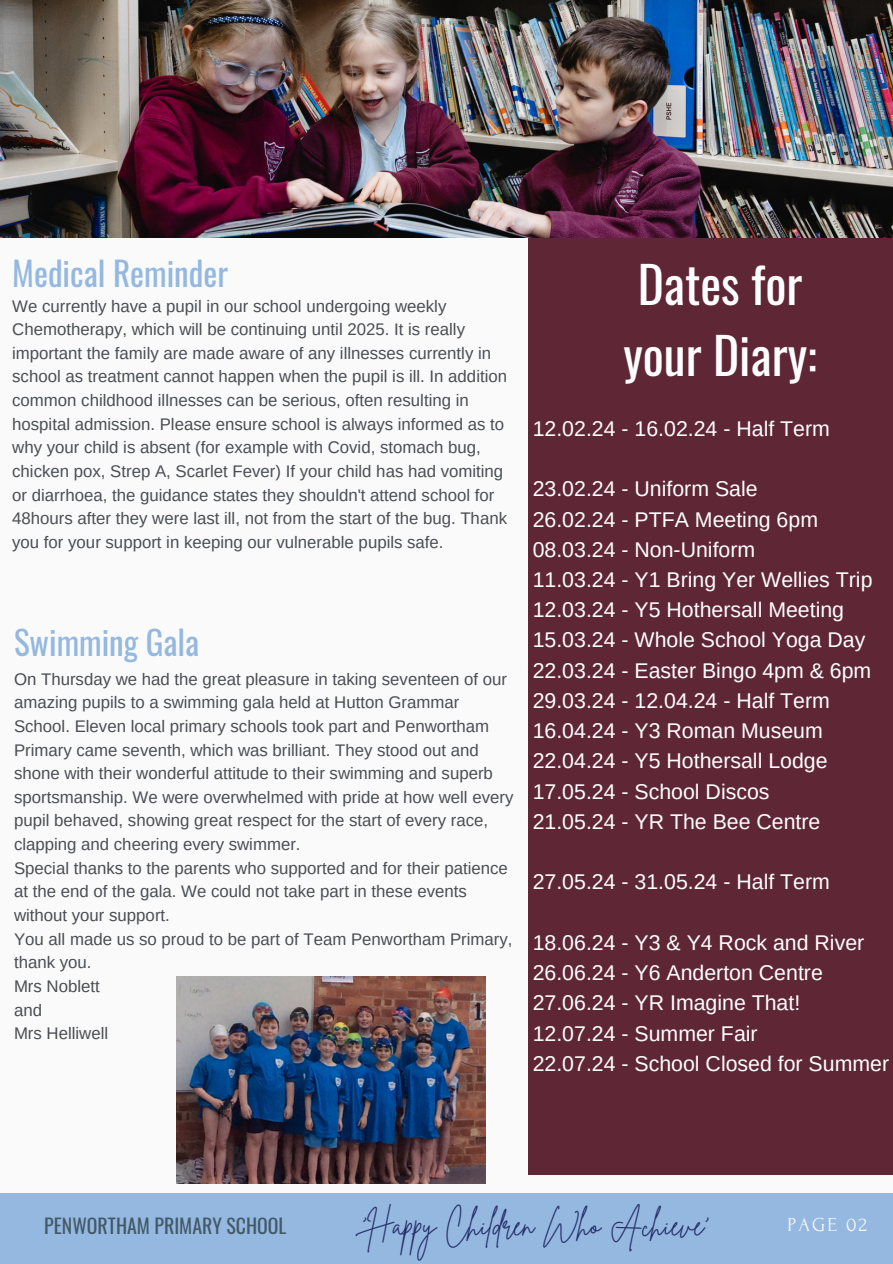
<style>
.page{position:relative;width:893px;height:1264px;background:#fff}
.page>*{position:absolute;margin:0;border:0;box-sizing:border-box;transform-origin:0 0}
.t1{font:49.65px/70.8px "Oswald";color:#fff}
.t2{font:33.15px "Oswald";color:#94b8e0}
.t3{font:30px "Brittany Signature";color:#272f69}
.t4{font:21.3px/30.2px "Arimo";color:#fff}
.t5{font:19.8px "Oswald";color:#435967}
.t6{font:19.8px "Forum";letter-spacing:.1em;color:#fafafa}
.t7{font:16.8px/23.7px "Arimo";color:#4a4d52}
</style>
<div class="page">
<div style="left:0;top:0;width:892px;height:1263px;background:#fafafa"></div>
<img style="left:0;top:0;width:892px;height:237px">
<div style="left:0;top:1193px;width:892px;height:70px;background:#94b8e0"></div>
<div style="left:528px;top:238px;width:364px;height:936px;background:#5f2736"></div>
<img style="left:176px;top:976px;width:310px;height:207px">
<h3 class="t2" style="left:12px;top:247px;width:217px">Medical Reminder</h3>
<h2 class="t7" style="left:12px;top:294px;width:496px">We currently have a pupil in our school undergoing weekly Chemotherapy, which will be continuing until 2025. It is really important the family are made aware of any illnesses currently in school as treatment cannot happen when the pupil is ill. In addition common childhood illnesses can be serious, often resulting in hospital admission. Please ensure school is always informed as to why your child is absent (for example with Covid, stomach bug, chicken pox, Strep A, Scarlet Fever) If your child has had vomiting or diarrhoea, the guidance states they shouldn't attend school for 48hours after they were last ill, not from the start of the bug. Thank you for your support in keeping our vulnerable pupils safe.</h2>
<h3 class="t2" style="left:14px;top:617px;width:187px">Swimming Gala</h3>
<h2 class="t7" style="left:14px;top:667px;width:501px">On Thursday we had the great pleasure in taking seventeen of our amazing pupils to a swimming gala held at Hutton Grammar School. Eleven local primary schools took part and Penwortham Primary came seventh, which was brilliant. They stood out and shone with their wonderful attitude to their swimming and superb sportsmanship. We were overwhelmed with pride at how well every pupil behaved, showing great respect for the start of every race, clapping and cheering every swimmer.</h2>
<p class="t7" style="left:14px;top:856px;width:495px">Special thanks to the parents who supported and for their patience at the end of the gala. We could not take part in these events without your support.</p>
<h2 class="t7" style="left:14px;top:926px;width:500px">You all made us so proud to be part of Team Penwortham Primary, thank you.</h2>
<p class="t7" style="left:14px;top:974px;width:87px">Mrs Noblett</p>
<p class="t7" style="left:14px;top:997px;width:30px">and</p>
<p class="t7" style="left:14px;top:1021px;width:96px">Mrs Helliwell</p>
<p class="t1" style="left:623px;top:247px;width:195px">Dates for your Diary:</p>
<h1 class="t4" style="left:532px;top:413px;width:299px">12.02.24 - 16.02.24 - Half Term</h1>
<h4 class="t4" style="left:532px;top:474px;width:341px">23.02.24 - Uniform Sale<br>26.02.24 - PTFA Meeting 6pm<br>08.03.24 - Non-Uniform<br>11.03.24 - Y1 Bring Yer Wellies Trip<br>12.03.24 - Y5 Hothersall Meeting<br>15.03.24 - Whole School Yoga Day<br>22.03.24 - Easter Bingo 4pm &amp; 6pm<br>29.03.24 - 12.04.24 - Half Term<br>16.04.24 - Y3 Roman Museum<br>22.04.24 - Y5 Hothersall Lodge<br>17.05.24 - School Discos<br>21.05.24 - YR The Bee Centre</h4>
<h4 class="t4" style="left:532px;top:866px;width:299px">27.05.24 - 31.05.24 - Half Term</h4>
<h4 class="t4" style="left:532px;top:927px;width:358px">18.06.24 - Y3 &amp; Y4 Rock and River<br>26.06.24 - Y6 Anderton Centre<br>27.06.24 - YR Imagine That!<br>12.07.24 - Summer Fair<br>22.07.24 - School Closed for Summer</h4>
<h4 class="t3" style="left:362px;top:1205px;width:347px">‘Happy Children Who Achieve’</h4>
<p class="t5" style="left:44px;top:1210px;width:244px">PENWORTHAM PRIMARY SCHOOL</p>
<p class="t6" style="left:787px;top:1214px;width:81px">PAGE 02</p>
</div>
